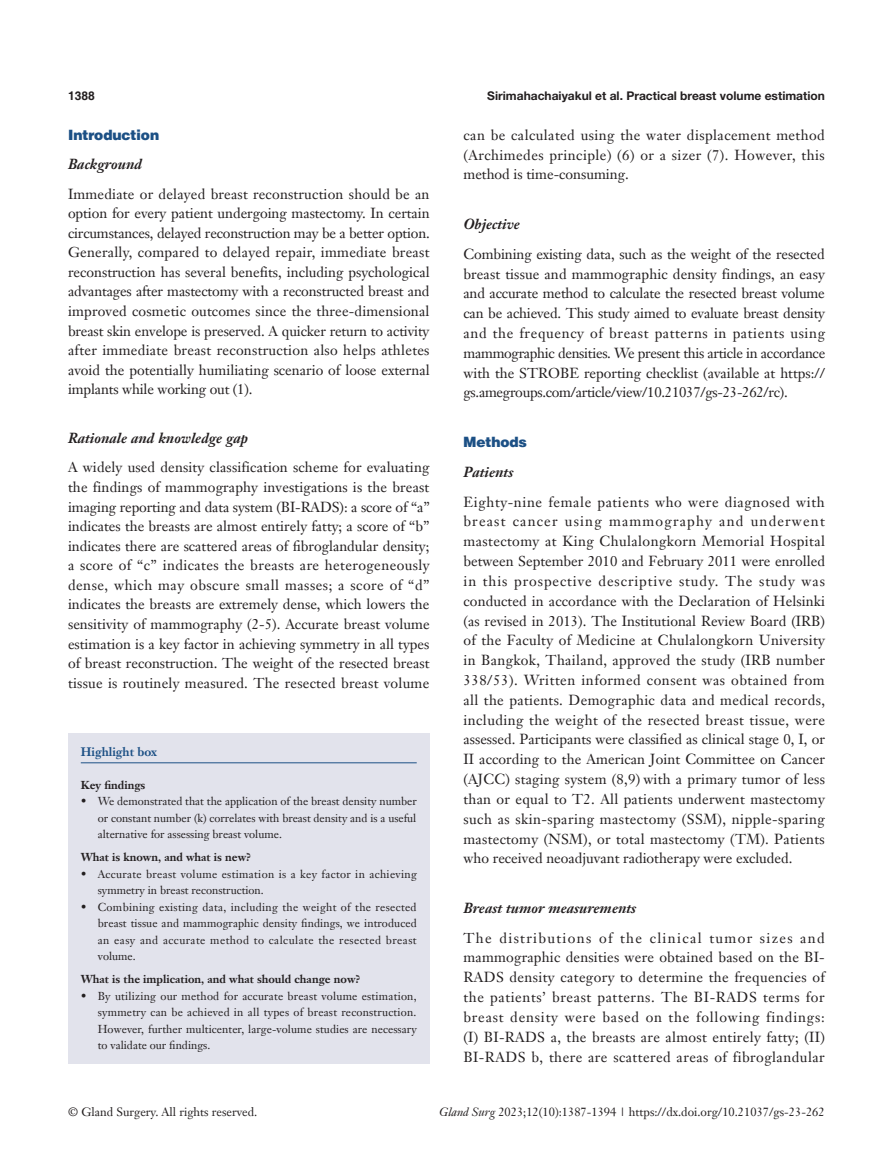
<style>
.page{position:relative;width:893px;height:1170px;background:#fff}
.page>*{position:absolute;margin:0;border:0;box-sizing:border-box;transform-origin:0 0}
.t1{font:14.25px/19.8px "Janson Text LT";color:#231f20;text-align:justify}
._2ji-6_5{font:italic 700 14.25px "Janson Text LT";color:#231f20}
._1ji-zhengti{font:900 14.25px "Helvetica";color:#1c5085}
._2ji-zhengti{font:italic 700 14.25px "Janson Text LT";color:#231f20}
._1ji-6_5{font:900 14.25px "Helvetica";color:#1c5085}
.t2{font:12px "Janson Text LT";color:#231f20}
.t3{font:700 12px "Helvetica Neue LT Pro";color:#231f20}
.Cite{font:700 12px "Janson Text LT";color:#1c5085}
.t4{font:700 12px "Helvetica";color:#231f20}
.box-zhengwen-1_5mm{font:11.25px/16.5px "Janson Text LT";letter-spacing:.005em;color:#231f20;text-align:justify}
.box-zhengwen{font:11.25px/16.5px "Janson Text LT";letter-spacing:.025em;color:#231f20}
.box-biaoti{font:700 11.25px "Janson Text LT";color:#231f20}
.s1{font-style:italic}
</style>
<div class="page">
<div style="left:68px;top:733px;width:361px;height:330px;background:#e2e3ec"></div>
<hr style="left:81px;top:762px;width:336px;height:1px;background:#1c5085">
<p class="t4" style="left:68px;top:88px;width:28px">1388</p>
<p class="t3" style="left:487px;top:88px;width:339px">Sirimahachaiyakul et al. Practical breast volume estimation</p>
<p class="_1ji-zhengti" style="left:68px;top:126px;width:93px">Introduction</p>
<p class="_2ji-zhengti" style="left:68px;top:155px;width:75px">Background</p>
<p class="t1" style="left:68px;top:184px;width:363px">Immediate or delayed breast reconstruction should be an option for every patient undergoing mastectomy. In certain circumstances, delayed reconstruction may be a better option.<br>Generally, compared to delayed repair, immediate breast reconstruction has several benefits, including psychological advantages after mastectomy with a reconstructed breast and improved cosmetic outcomes since the three-dimensional breast skin envelope is preserved. A quicker return to activity after immediate breast reconstruction also helps athletes avoid the potentially humiliating scenario of loose external implants while working out (1).</p>
<p class="_2ji-6_5" style="left:68px;top:429px;width:182px">Rationale and knowledge gap</p>
<p class="t1" style="left:68px;top:457px;width:363px">A widely used density classification scheme for evaluating the findings of mammography investigations is the breast imaging reporting and data system (BI-RADS): a score of “a” indicates the breasts are almost entirely fatty; a score of “b” indicates there are scattered areas of fibroglandular density; a score of “c” indicates the breasts are heterogeneously dense, which may obscure small masses; a score of “d” indicates the breasts are extremely dense, which lowers the sensitivity of mammography (2-5). Accurate breast volume estimation is a key factor in achieving symmetry in all types of breast reconstruction. The weight of the resected breast tissue is routinely measured. The resected breast volume</p>
<p class="Cite" style="left:81px;top:744px;width:78px">Highlight box</p>
<p class="box-biaoti" style="left:81px;top:777px;width:66px">Key findings</p>
<p class="box-zhengwen-1_5mm" style="left:98px;top:793px;width:320px;text-indent:-17px">• We demonstrated that the application of the breast density number or constant number (k) correlates with breast density and is a useful alternative for assessing breast volume.</p>
<p class="box-biaoti" style="left:81px;top:850px;width:172px">What is known, and what is new?</p>
<p class="box-zhengwen" style="left:98px;top:865px;width:321px;text-indent:-17px">• Accurate breast volume estimation is a key factor in achieving symmetry in breast reconstruction.</p>
<p class="box-zhengwen-1_5mm" style="left:98px;top:898px;width:320px;text-indent:-17px">• Combining existing data, including the weight of the resected breast tissue and mammographic density findings, we introduced an easy and accurate method to calculate the resected breast volume.</p>
<p class="box-biaoti" style="left:81px;top:971px;width:281px">What is the implication, and what should change now?</p>
<p class="box-zhengwen-1_5mm" style="left:98px;top:987px;width:320px;text-indent:-17px">• By utilizing our method for accurate breast volume estimation, symmetry can be achieved in all types of breast reconstruction.<br>However, further multicenter, large-volume studies are necessary to validate our findings.</p>
<p class="t1" style="left:463px;top:125px;width:363px">can be calculated using the water displacement method (Archimedes principle) (6) or a sizer (7). However, this method is time-consuming.</p>
<p class="_2ji-6_5" style="left:463px;top:215px;width:58px">Objective</p>
<p class="t1" style="left:463px;top:244px;width:363px">Combining existing data, such as the weight of the resected breast tissue and mammographic density findings, an easy and accurate method to calculate the resected breast volume can be achieved. This study aimed to evaluate breast density and the frequency of breast patterns in patients using mammographic densities. We present this article in accordance with the STROBE reporting checklist (available at https:// gs.amegroups.com/article/view/10.21037/gs-23-262/rc).</p>
<p class="_1ji-6_5" style="left:463px;top:432px;width:65px">Methods</p>
<p class="_2ji-6_5" style="left:463px;top:462px;width:51px">Patients</p>
<p class="t1" style="left:463px;top:491px;width:363px">Eighty-nine female patients who were diagnosed with breast cancer using mammography and underwent mastectomy at King Chulalongkorn Memorial Hospital between September 2010 and February 2011 were enrolled in this prospective descriptive study. The study was conducted in accordance with the Declaration of Helsinki (as revised in 2013). The Institutional Review Board (IRB) of the Faculty of Medicine at Chulalongkorn University in Bangkok, Thailand, approved the study (IRB number 338/53). Written informed consent was obtained from all the patients. Demographic data and medical records, including the weight of the resected breast tissue, were assessed. Participants were classified as clinical stage 0, I, or II according to the American Joint Committee on Cancer (AJCC) staging system (8,9) with a primary tumor of less than or equal to T2. All patients underwent mastectomy such as skin-sparing mastectomy (SSM), nipple-sparing mastectomy (NSM), or total mastectomy (TM). Patients who received neoadjuvant radiotherapy were excluded.</p>
<p class="_2ji-6_5" style="left:463px;top:898px;width:174px">Breast tumor measurements</p>
<p class="t1" style="left:463px;top:927px;width:363px">The distributions of the clinical tumor sizes and mammographic densities were obtained based on the BI-RADS density category to determine the frequencies of the patients’ breast patterns. The BI-RADS terms for breast density were based on the following findings: (I) BI-RADS a, the breasts are almost entirely fatty; (II)<br>BI-RADS b, there are scattered areas of fibroglandular</p>
<p class="t2" style="left:68px;top:1104px;width:191px">© Gland Surgery. All rights reserved.</p>
<p class="t2" style="left:439px;top:1104px;width:387px"><span class="s1">Gland Surg</span> 2023;12(10):1387-1394 | https://dx.doi.org/10.21037/gs-23-262</p>
</div>
